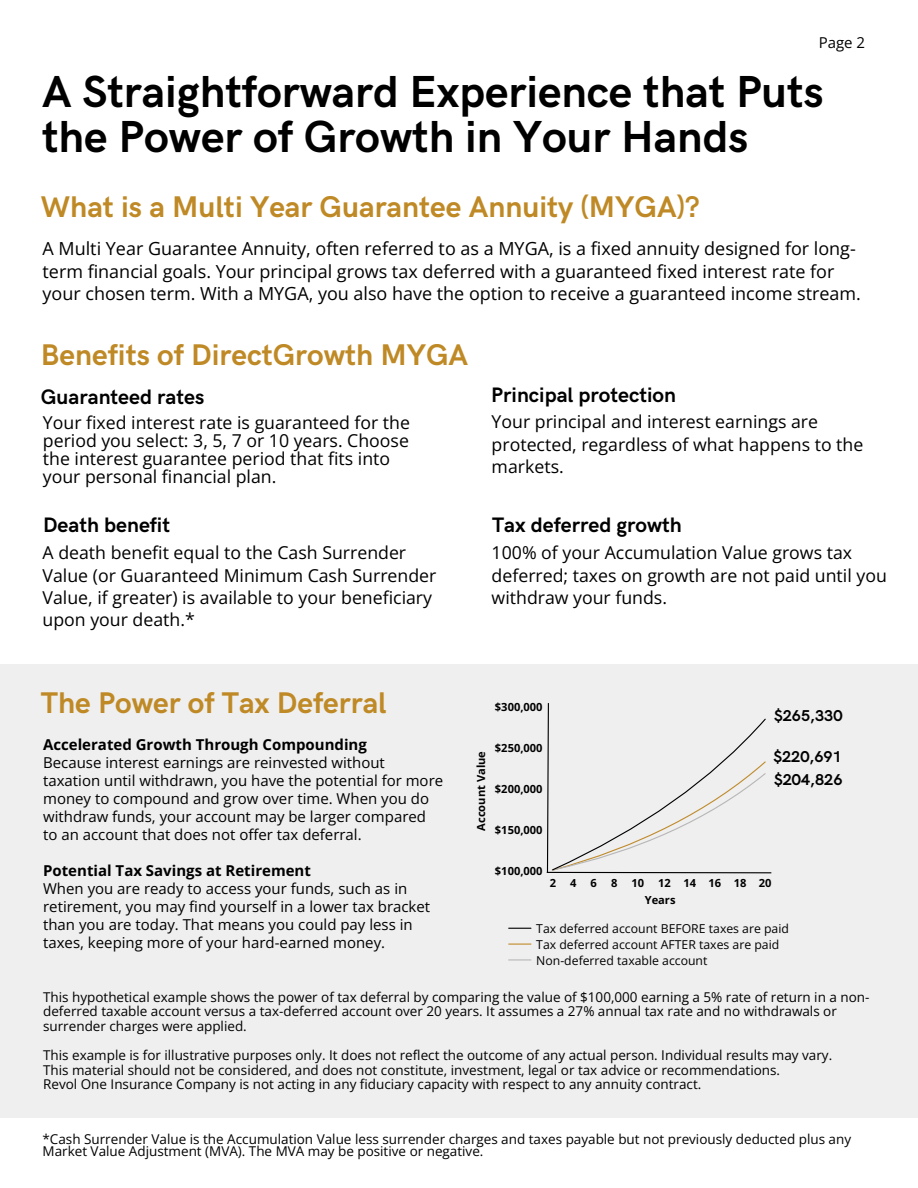
<style>
.page{position:relative;width:918px;height:1188px;background:#fff}
.page>*{position:absolute;margin:0;border:0;box-sizing:border-box;transform-origin:0 0}
.t1{font:700 45px/45px "HK Grotesk";color:#000}
.t2{font:700 30px "HK Grotesk";color:#bf8925}
.t3{font:700 21px "HK Grotesk";color:#000}
.t4{font:18px/22.5px "Open Sans";color:#000}
.t5{font:17.7px/22.2px "Open Sans";color:#000}
.t6{font:700 15.75px "HK Grotesk";color:#000}
.t7{font:15px/18px "Open Sans";color:#000}
.t8{font:13.5px/14.7px "Open Sans";color:#000}
.t9{font:12.3px "Open Sans";color:#000}
.t10{font:700 11.1px "Open Sans";color:#000}
.s1{font-weight:700}
</style>
<div class="page">
<div style="left:0;top:665px;width:918px;height:453px;background:#efeff0"></div>
<svg style="left:546px;top:703px;width:226px;height:171px"></svg>
<svg style="left:509px;top:928px;width:22px;height:1px"></svg>
<svg style="left:509px;top:944px;width:22px;height:1px"></svg>
<hr style="left:509px;top:959px;width:22px;height:2px;background:#b7b7b7">
<h4 class="t7" style="left:819px;top:33px;width:48px">Page 2</h4>
<h2 class="t1" style="left:42px;top:71px;width:783px">A Straightforward Experience that Puts the Power of Growth in Your Hands</h2>
<h6 class="t2" style="left:41px;top:190px;width:660px">What is a Multi Year Guarantee Annuity (MYGA)?</h6>
<h1 class="t4" style="left:43px;top:237px;width:820px">A Multi Year Guarantee Annuity, often referred to as a MYGA, is a fixed annuity designed for long&shy;term financial goals. Your principal grows tax deferred with a guaranteed fixed interest rate for your chosen term. With a MYGA, you also have the option to receive a guaranteed income stream.</h1>
<h2 class="t2" style="left:41px;top:338px;width:429px">Benefits of DirectGrowth MYGA</h2>
<h3 class="t3" style="left:41px;top:385px;width:165px">Guaranteed rates</h3>
<h4 class="t5" style="left:43px;top:413px;width:369px;line-height:18px">Your fixed interest rate is guaranteed for the period you select: 3, 5, 7 or 10 years. Choose the interest guarantee period that fits into your personal financial plan.</h4>
<h3 class="t3" style="left:43px;top:513px;width:129px">Death benefit</h3>
<h4 class="t5" style="left:43px;top:541px;width:395px">A death benefit equal to the Cash Surrender Value (or Guaranteed Minimum Cash Surrender Value, if greater) is available to your beneficiary upon your death.*</h4>
<h3 class="t3" style="left:491px;top:383px;width:186px">Principal protection</h3>
<h4 class="t5" style="left:492px;top:410px;width:373px">Your principal and interest earnings are protected, regardless of what happens to the markets.</h4>
<h3 class="t3" style="left:492px;top:513px;width:191px">Tax deferred growth</h3>
<h4 class="t5" style="left:492px;top:541px;width:397px">100% of your Accumulation Value grows tax deferred; taxes on growth are not paid until you withdraw your funds.</h4>
<p class="t2" style="left:41px;top:686px;width:347px">The Power of Tax Deferral</p>
<h6 class="t7" style="left:43px;top:735px;width:402px"><span class="s1">Accelerated Growth Through Compounding<br></span>Because interest earnings are reinvested without taxation until withdrawn, you have the potential for more money to compound and grow over time. When you do withdraw funds, your account may be larger compared to an account that does not offer tax deferral.</h6>
<h6 class="t7" style="left:43px;top:861px;width:389px"><span class="s1">Potential Tax Savings at Retirement<br></span>When you are ready to access your funds, such as in retirement, you may find yourself in a lower tax bracket than you are today. That means you could pay less in taxes, keeping more of your hard-earned money.</h6>
<h5 class="t10" style="left:495px;top:699px;width:49px">$300,000</h5>
<p class="t10" style="left:473px;top:831px;width:81px;rotate:-90deg">Account Value</p>
<p class="t10" style="left:495px;top:740px;width:49px">$250,000</p>
<h5 class="t10" style="left:495px;top:781px;width:49px">$200,000</h5>
<p class="t10" style="left:495px;top:822px;width:49px">$150,000</p>
<p class="t6" style="left:774px;top:707px;width:70px">$265,330</p>
<p class="t6" style="left:773px;top:748px;width:70px">$220,691</p>
<p class="t6" style="left:774px;top:771px;width:70px">$204,826</p>
<h5 class="t10" style="left:495px;top:863px;width:49px">$100,000</h5>
<p class="t10" style="left:550px;top:876px;width:8px">2</p>
<p class="t10" style="left:570px;top:876px;width:8px">4</p>
<p class="t10" style="left:591px;top:876px;width:8px">6</p>
<p class="t10" style="left:611px;top:876px;width:8px">8</p>
<p class="t10" style="left:631px;top:876px;width:14px">10</p>
<p class="t10" style="left:658px;top:876px;width:14px">12</p>
<p class="t10" style="left:683px;top:876px;width:14px">14</p>
<p class="t10" style="left:709px;top:876px;width:14px">16</p>
<p class="t10" style="left:734px;top:876px;width:14px">18</p>
<p class="t10" style="left:759px;top:876px;width:14px">20</p>
<p class="t10" style="left:645px;top:892px;width:32px">Years</p>
<p class="t9" style="left:536px;top:920px;width:254px">Tax deferred account BEFORE taxes are paid</p>
<p class="t9" style="left:536px;top:936px;width:245px">Tax deferred account AFTER taxes are paid</p>
<p class="t9" style="left:536px;top:951px;width:173px">Non-deferred taxable account</p>
<p class="t8" style="left:43px;top:989px;width:828px">This hypothetical example shows the power of tax deferral by comparing the value of $100,000 earning a 5% rate of return in a non&shy;deferred taxable account versus a tax-deferred account over 20 years. It assumes a 27% annual tax rate and no withdrawals or surrender charges were applied.</p>
<p class="t8" style="left:43px;top:1048px;width:791px">This example is for illustrative purposes only. It does not reflect the outcome of any actual person. Individual results may vary.</p>
<p class="t8" style="left:43px;top:1062px;width:739px">This material should not be considered, and does not constitute, investment, legal or tax advice or recommendations.</p>
<p class="t8" style="left:43px;top:1077px;width:660px">Revol One Insurance Company is not acting in any fiduciary capacity with respect to any annuity contract.</p>
<h2 class="t8" style="left:43px;top:1132px;width:810px;line-height:12.3px">*Cash Surrender Value is the Accumulation Value less surrender charges and taxes payable but not previously deducted plus any<br>Market Value Adjustment (MVA). The MVA may be positive or negative.</h2>
</div>
